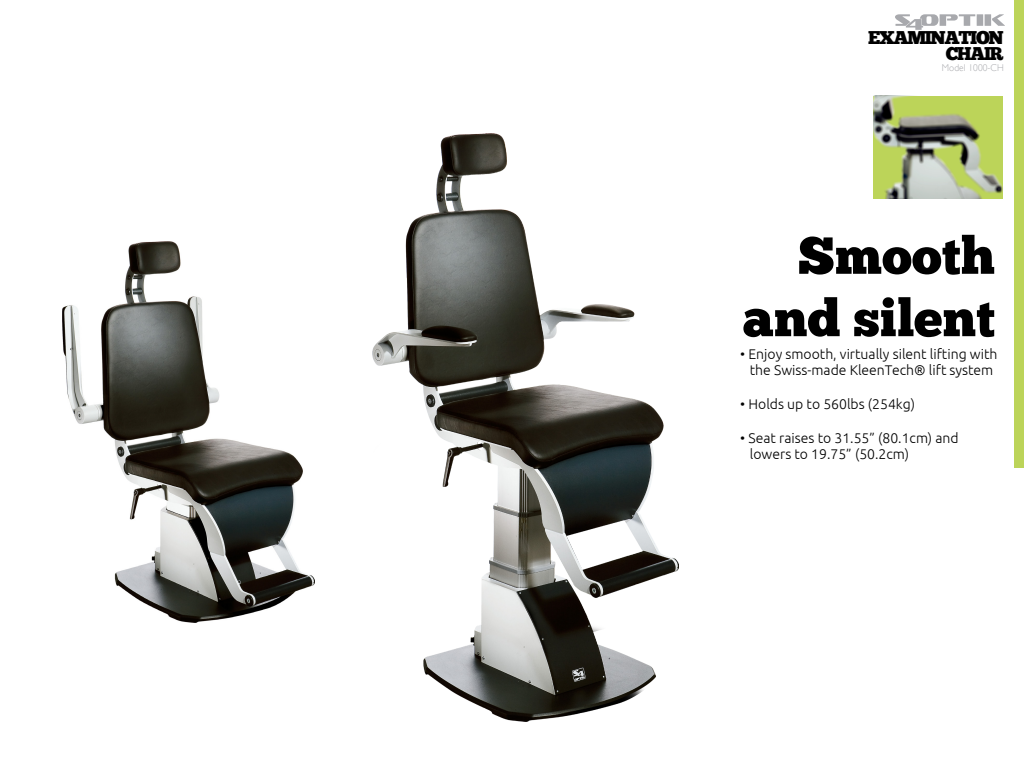
<style>
.page{position:relative;width:1024px;height:768px;background:#fff}
.page>*{position:absolute;margin:0;border:0;box-sizing:border-box;transform-origin:0 0}
.t1{font:52px/62.4px "Chunk Five Ex";color:#000;text-align:right}
.t2{font:18.4px "Chunk Five Ex";letter-spacing:-.075em;color:#000}
.t3{font:300 14px "Ubuntu";color:#000}
.t4{font:300 9.8px "Gill Sans";letter-spacing:.01em;color:#a8a9ad;scale:.95 1}
</style>
<div class="page">
<img style="left:873px;top:96px;width:130px;height:103px">
<img style="left:62px;top:242px;width:252px;height:380px">
<img style="left:373px;top:134px;width:305px;height:588px">
<div style="left:977px;top:14px;width:6px;height:12px;background:#a8a9ad"></div>
<svg style="left:992px;top:14px;width:13px;height:12px"></svg>
<div style="left:985px;top:14px;width:6px;height:12px;background:#a8a9ad"></div>
<svg style="left:895px;top:14px;width:80px;height:16px"></svg>
<div style="left:1014px;top:0;width:10px;height:468px;background:#bcd459"></div>
<p class="t2" style="left:868px;top:24px;width:137px">EXAMINATION</p>
<p class="t2" style="left:946px;top:40px;width:60px">CHAIR</p>
<p class="t4" style="left:942px;top:61px;width:67px">Model 1000-CH</p>
<p class="t1" style="left:743px;top:223px;width:254px">Smooth and silent</p>
<p class="t3" style="left:740px;top:345px;width:259px">• Enjoy smooth, virtually silent lifting with</p>
<p class="t3" style="left:750px;top:362px;width:245px">the Swiss-made KleenTech® lift system</p>
<p class="t3" style="left:740px;top:396px;width:176px">• Holds up to 560lbs (254kg)</p>
<p class="t3" style="left:740px;top:429px;width:220px">• Seat raises to 31.55” (80.1cm) and</p>
<p class="t3" style="left:750px;top:446px;width:161px">lowers to 19.75” (50.2cm)</p>
</div>
